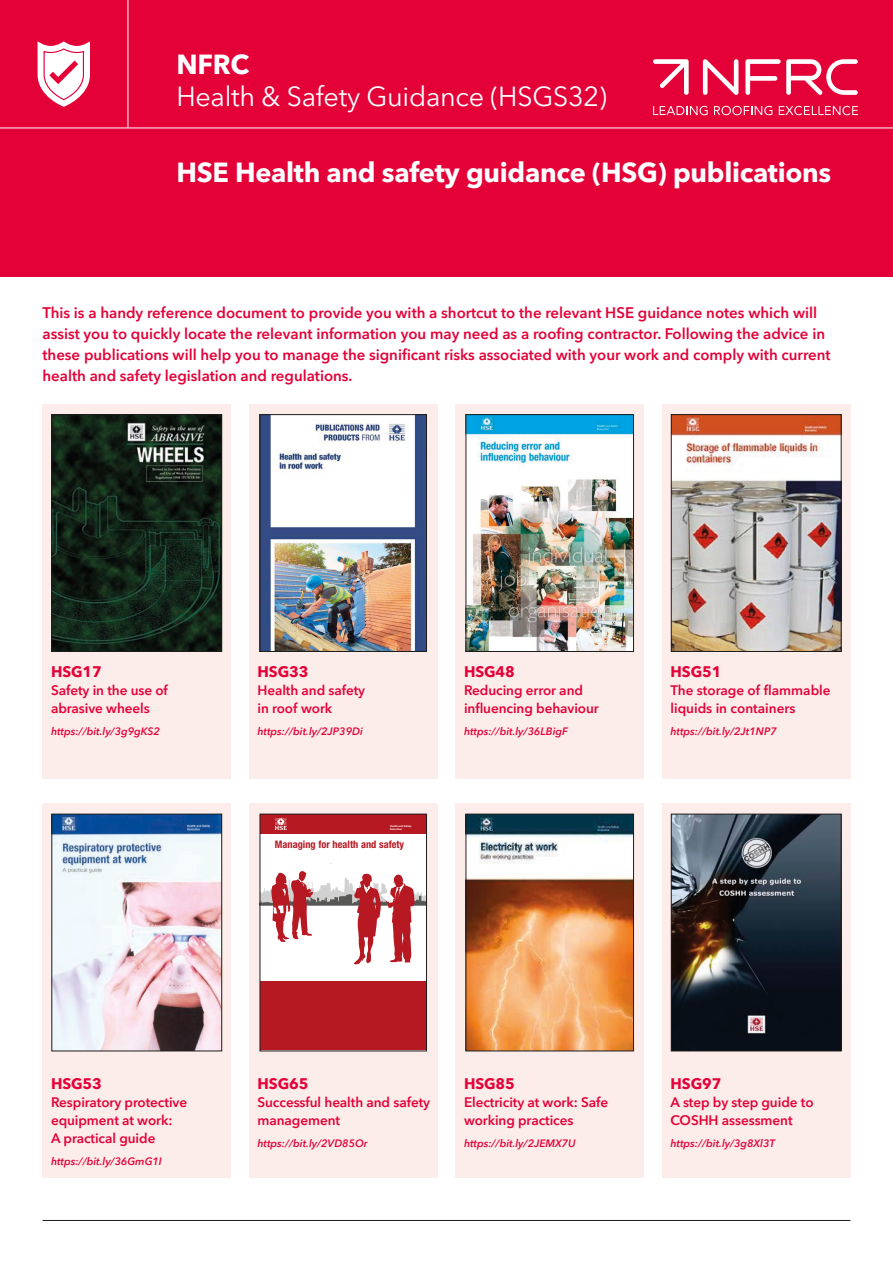
<style>
.page{position:relative;width:893px;height:1263px;background:#fff}
.page>*{position:absolute;margin:0;border:0;box-sizing:border-box;transform-origin:0 0}
.t1{font:700 27px "Avenir Next W1 G";letter-spacing:-.01em;color:#fff}
.t2{font:27px "Avenir Next W1 G";letter-spacing:-.01em;color:#fff}
.t3{font:600 15px/21px "Avenir Next W1 G";color:#e40138}
.t4{font:700 15px "Avenir Next W1 G";letter-spacing:-.005em;color:#e40138}
.t5{font:600 13.5px/18px "Avenir Next W1 G";letter-spacing:-.005em;color:#e40138}
.t6{font:italic 600 10.5px "Avenir Next W1 G";color:#e40138}
.t7{font:700 condensed 10.35px "Helvetica Neue";color:#b71923}
.t8{font:700 2.55px/3.2px "Helvetica Neue";color:#fff}
</style>
<div class="page">
<div style="left:0;top:0;width:893px;height:276px;background:#e40138"></div>
<hr style="left:0;top:128px;width:893px;height:1px;background:#fff">
<hr style="left:128px;top:0;width:1px;height:128px;background:#fff">
<svg style="left:653px;top:106px;width:55px;height:9px"></svg>
<svg style="left:714px;top:106px;width:58px;height:9px"></svg>
<svg style="left:779px;top:106px;width:79px;height:9px"></svg>
<svg style="left:703px;top:59px;width:35px;height:36px"></svg>
<svg style="left:745px;top:59px;width:113px;height:36px"></svg>
<svg style="left:653px;top:59px;width:36px;height:36px"></svg>
<svg style="left:38px;top:41px;width:52px;height:66px"></svg>
<div style="left:43px;top:404px;width:188px;height:374px;background:#fdedea"></div>
<div style="left:43px;top:804px;width:188px;height:374px;background:#fdedea"></div>
<div style="left:249px;top:404px;width:188px;height:374px;background:#fdedea"></div>
<div style="left:249px;top:804px;width:188px;height:374px;background:#fdedea"></div>
<div style="left:455px;top:404px;width:189px;height:374px;background:#fdedea"></div>
<div style="left:455px;top:804px;width:189px;height:374px;background:#fdedea"></div>
<div style="left:662px;top:404px;width:188px;height:374px;background:#fdedea"></div>
<div style="left:662px;top:804px;width:188px;height:374px;background:#fdedea"></div>
<img style="left:54px;top:416px;width:166px;height:234px">
<div style="left:52px;top:414px;width:170px;height:238px;border:1px solid #1d1d1b"></div>
<img style="left:54px;top:816px;width:166px;height:233px">
<div style="left:52px;top:814px;width:170px;height:237px;border:1px solid #1d1d1b"></div>
<img style="left:262px;top:416px;width:163px;height:234px">
<div style="left:260px;top:414px;width:167px;height:238px;border:1px solid #1d1d1b"></div>
<div style="left:260px;top:834px;width:166px;height:146px;background:#fff"></div>
<svg style="left:262px;top:871px;width:163px;height:93px"></svg>
<div style="left:260px;top:814px;width:166px;height:20px;background:#b71923"></div>
<svg style="left:275px;top:818px;width:12px;height:12px"></svg>
<div style="left:260px;top:981px;width:166px;height:69px;background:#b71923"></div>
<div style="left:260px;top:814px;width:167px;height:237px;border:1px solid #1d1d1b"></div>
<img style="left:468px;top:416px;width:164px;height:234px">
<div style="left:466px;top:414px;width:168px;height:238px;border:1px solid #1d1d1b"></div>
<img style="left:468px;top:816px;width:164px;height:233px">
<div style="left:466px;top:814px;width:168px;height:237px;border:1px solid #1d1d1b"></div>
<img style="left:673px;top:416px;width:166px;height:234px">
<div style="left:671px;top:414px;width:170px;height:238px;border:1px solid #1d1d1b"></div>
<img style="left:673px;top:816px;width:166px;height:233px">
<div style="left:671px;top:814px;width:170px;height:237px;border:1px solid #1d1d1b"></div>
<hr style="left:43px;top:1220px;width:807px;height:1px;background:#1d1d1b">
<h1 class="t1" style="left:176px;top:43px;width:74px">NFRC</h1>
<h1 class="t2" style="left:176px;top:75px;width:432px">Health &amp; Safety Guidance (HSGS32)</h1>
<h1 class="t1" style="left:176px;top:151px;width:656px">HSE Health and safety guidance (HSG) publications</h1>
<p class="t3" style="left:43px;top:300px;width:790px">This is a handy reference document to provide you with a shortcut to the relevant HSE guidance notes which will assist you to quickly locate the relevant information you may need as a roofing contractor. Following the advice in these publications will help you to manage the significant risks associated with your work and comply with current health and safety legislation and regulations.</p>
<p class="t4" style="left:51px;top:659px;width:52px">HSG17</p>
<p class="t5" style="left:51px;top:680px;width:118px">Safety in the use of abrasive wheels</p>
<p class="t6" style="left:51px;top:723px;width:111px">https://bit.ly/3g9gKS2</p>
<p class="t4" style="left:257px;top:659px;width:52px">HSG33</p>
<p class="t5" style="left:257px;top:680px;width:109px">Health and safety in roof work</p>
<p class="t6" style="left:257px;top:723px;width:107px">https://bit.ly/2JP39Di</p>
<p class="t8" style="left:390px;top:825px;width:23px">Health and Safety<br>Executive</p>
<p class="t7" style="left:275px;top:837px;width:131px">Managing for health and safety</p>
<p class="t4" style="left:464px;top:659px;width:52px">HSG48</p>
<p class="t5" style="left:464px;top:680px;width:136px">Reducing error and influencing behaviour</p>
<p class="t6" style="left:464px;top:723px;width:105px">https://bit.ly/36LBigF</p>
<p class="t4" style="left:670px;top:659px;width:52px">HSG51</p>
<p class="t5" style="left:670px;top:680px;width:162px">The storage of flammable liquids in containers</p>
<p class="t6" style="left:670px;top:723px;width:108px">https://bit.ly/2Jt1NP7</p>
<p class="t4" style="left:51px;top:1072px;width:52px">HSG53</p>
<p class="t5" style="left:51px;top:1092px;width:138px">Respiratory protective equipment at work:<br>A practical guide</p>
<p class="t6" style="left:51px;top:1153px;width:112px">https://bit.ly/36GmG1I</p>
<p class="t4" style="left:257px;top:1072px;width:52px">HSG65</p>
<p class="t5" style="left:257px;top:1092px;width:174px">Successful health and safety management</p>
<p class="t6" style="left:257px;top:1135px;width:111px">https://bit.ly/2VD85Or</p>
<p class="t4" style="left:464px;top:1072px;width:52px">HSG85</p>
<p class="t5" style="left:464px;top:1092px;width:146px">Electricity at work: Safe working practices</p>
<p class="t6" style="left:464px;top:1135px;width:113px">https://bit.ly/2JEMX7U</p>
<p class="t4" style="left:670px;top:1072px;width:52px">HSG97</p>
<p class="t5" style="left:670px;top:1092px;width:145px">A step by step guide to<br>COSHH assessment</p>
<p class="t6" style="left:670px;top:1135px;width:106px">https://bit.ly/3g8Xl3T</p>
</div>
